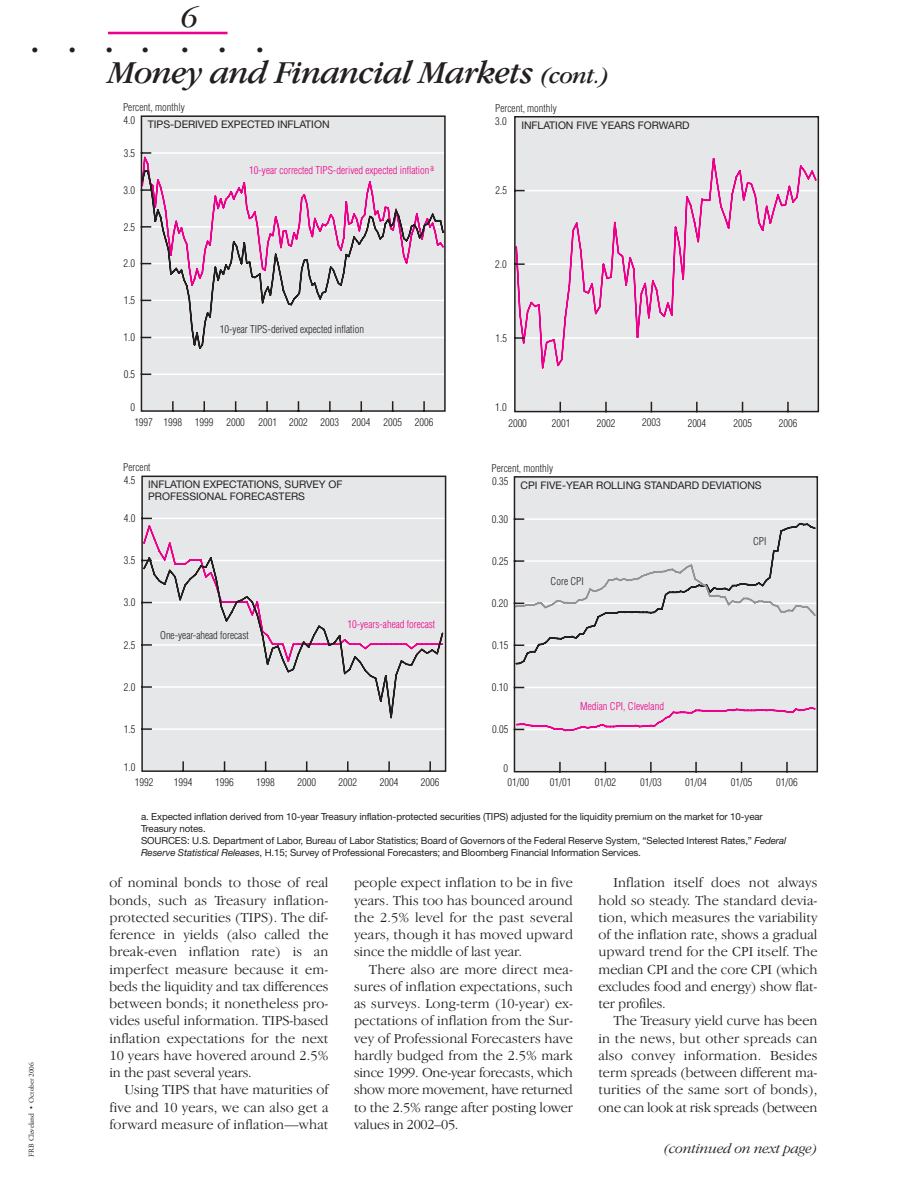
<style>
.page{position:relative;width:918px;height:1188px;background:#fff}
.page>*{position:absolute;margin:0;border:0;box-sizing:border-box;transform-origin:0 0}
.t1{font:italic 33px "Garamond IT Cby BT";letter-spacing:-.02em;color:#231f1f}
.t2{font:italic 30px "Garamond IT Cby BT";color:#231f1f}
.t3{font:18px "Adobe Garamond";color:#231f1f}
.t4{font:300 14.25px/17.2px "Garamond IT Cby BT";letter-spacing:-.005em;color:#231f1f;text-align:justify}
.t5{font:italic 300 14.25px "Garamond IT Cby BT";letter-spacing:-.01em;color:#231f1f}
.t6{font:300 condensed 10.5px "Helvetica";color:#231f1f}
.t7{font:10.5px/11.4px "Helvetica Neue";color:#231f1f}
.t8{font:300 condensed 10.5px "Helvetica";color:#ed008b}
.t9{font:9.75px/11.2px "Helvetica Neue";letter-spacing:-.01em;color:#231f1f}
.t10{font:7.5px "Adobe Garamond";letter-spacing:-.005em;color:#231f1f}
.s1{font-size:24px}
.s2{font-style:italic}
</style>
<div class="page">
<hr style="left:108px;top:32px;width:120px;height:2px;background:#ed008b">
<svg style="left:514px;top:116px;width:306px;height:297px"></svg>
<svg style="left:141px;top:475px;width:306px;height:297px"></svg>
<svg style="left:142px;top:556px;width:302px;height:163px"></svg>
<svg style="left:513px;top:476px;width:306px;height:297px"></svg>
<svg style="left:140px;top:115px;width:306px;height:297px"></svg>
<h2 class="t2" style="left:182px;top:6px;width:18px">6</h2>
<p class="t3" style="left:32px;top:43px;width:46px">• •</p>
<p class="t3" style="left:106px;top:43px;width:44px">• •</p>
<p class="t3" style="left:181px;top:43px;width:46px">• •</p>
<p class="t3" style="left:256px;top:43px;width:8px">•</p>
<h1 class="t1" style="left:109px;top:60px;width:503px">Money and Financial Markets <span class="s1">(cont.)</span></h1>
<p class="t10" style="left:28px;top:1156px;width:96px;rotate:-90deg">FRB Cleveland • October 2006</p>
<p class="t6" style="left:123px;top:103px;width:63px">Percent, monthly</p>
<p class="t6" style="left:495px;top:104px;width:63px">Percent, monthly</p>
<p class="t6" style="left:124px;top:116px;width:13px">4.0</p>
<p class="t7" style="left:148px;top:120px;width:183px">TIPS-DERIVED EXPECTED INFLATION</p>
<p class="t6" style="left:495px;top:117px;width:13px">3.0</p>
<p class="t7" style="left:521px;top:120px;width:170px">INFLATION FIVE YEARS FORWARD</p>
<p class="t6" style="left:124px;top:149px;width:13px">3.5</p>
<p class="t8" style="left:249px;top:167px;width:186px">10-year corrected TIPS-derived expected inflation<sup>a</sup></p>
<p class="t6" style="left:124px;top:186px;width:13px">3.0</p>
<p class="t6" style="left:496px;top:187px;width:13px">2.5</p>
<p class="t6" style="left:124px;top:223px;width:13px">2.5</p>
<p class="t6" style="left:124px;top:260px;width:13px">2.0</p>
<p class="t6" style="left:495px;top:260px;width:13px">2.0</p>
<p class="t6" style="left:124px;top:296px;width:13px">1.5</p>
<p class="t6" style="left:124px;top:333px;width:13px">1.0</p>
<p class="t6" style="left:220px;top:325px;width:146px">10-year TIPS-derived expected inflation</p>
<p class="t6" style="left:496px;top:334px;width:13px">1.5</p>
<p class="t6" style="left:124px;top:370px;width:13px">0.5</p>
<p class="t6" style="left:131px;top:403px;width:6px">0</p>
<p class="t6" style="left:495px;top:404px;width:13px">1.0</p>
<p class="t6" style="left:134px;top:418px;width:112px">1997 1998 1999 2000</p>
<p class="t6" style="left:258px;top:418px;width:176px">2001 2002 2003 2004 2005 2006</p>
<p class="t6" style="left:508px;top:419px;width:20px">2000</p>
<p class="t6" style="left:552px;top:419px;width:20px">2001</p>
<p class="t6" style="left:597px;top:419px;width:20px">2002</p>
<p class="t6" style="left:642px;top:419px;width:20px">2003</p>
<p class="t6" style="left:688px;top:419px;width:20px">2004</p>
<p class="t6" style="left:733px;top:419px;width:20px">2005</p>
<p class="t6" style="left:779px;top:419px;width:20px">2006</p>
<p class="t6" style="left:123px;top:463px;width:29px">Percent</p>
<p class="t6" style="left:124px;top:476px;width:13px">4.5</p>
<p class="t7" style="left:148px;top:480px;width:196px">INFLATION EXPECTATIONS, SURVEY OF<br>PROFESSIONAL FORECASTERS</p>
<p class="t6" style="left:492px;top:464px;width:63px">Percent, monthly</p>
<p class="t7" style="left:521px;top:480px;width:243px">CPI FIVE-YEAR ROLLING STANDARD DEVIATIONS</p>
<p class="t6" style="left:492px;top:477px;width:18px">0.35</p>
<p class="t6" style="left:124px;top:514px;width:13px">4.0</p>
<p class="t6" style="left:492px;top:515px;width:18px">0.30</p>
<p class="t6" style="left:753px;top:537px;width:15px">CPI</p>
<p class="t6" style="left:124px;top:556px;width:13px">3.5</p>
<p class="t6" style="left:492px;top:557px;width:18px">0.25</p>
<p class="t6" style="left:551px;top:577px;width:35px">Core CPI</p>
<p class="t6" style="left:124px;top:599px;width:13px">3.0</p>
<p class="t6" style="left:492px;top:599px;width:18px">0.20</p>
<p class="t6" style="left:124px;top:641px;width:13px">2.5</p>
<p class="t6" style="left:160px;top:631px;width:90px">One-year-ahead forecast</p>
<p class="t8" style="left:347px;top:620px;width:89px">10-years-ahead forecast</p>
<p class="t6" style="left:492px;top:641px;width:18px">0.15</p>
<p class="t6" style="left:124px;top:683px;width:13px">2.0</p>
<p class="t6" style="left:492px;top:683px;width:18px">0.10</p>
<p class="t8" style="left:580px;top:702px;width:85px">Median CPI, Cleveland</p>
<p class="t6" style="left:124px;top:725px;width:13px">1.5</p>
<p class="t6" style="left:492px;top:725px;width:18px">0.05</p>
<p class="t6" style="left:124px;top:763px;width:13px">1.0</p>
<p class="t6" style="left:504px;top:764px;width:6px">0</p>
<p class="t6" style="left:135px;top:778px;width:20px">1992</p>
<p class="t6" style="left:174px;top:778px;width:20px">1994</p>
<p class="t6" style="left:215px;top:778px;width:20px">1996</p>
<p class="t6" style="left:256px;top:778px;width:20px">1998</p>
<p class="t6" style="left:297px;top:778px;width:20px">2000</p>
<p class="t6" style="left:339px;top:778px;width:20px">2002</p>
<p class="t6" style="left:380px;top:778px;width:20px">2004</p>
<p class="t6" style="left:421px;top:778px;width:20px">2006</p>
<p class="t6" style="left:508px;top:778px;width:23px">01/00</p>
<p class="t6" style="left:550px;top:778px;width:23px">01/01</p>
<p class="t6" style="left:595px;top:778px;width:23px">01/02</p>
<p class="t6" style="left:640px;top:778px;width:23px">01/03</p>
<p class="t6" style="left:685px;top:778px;width:23px">01/04</p>
<p class="t6" style="left:731px;top:778px;width:23px">01/05</p>
<p class="t6" style="left:776px;top:778px;width:23px">01/06</p>
<p class="t9" style="left:141px;top:812px;width:623px">a. Expected inflation derived from 10-year Treasury inflation-protected securities (TIPS) adjusted for the liquidity premium on the market for 10-year<br>Treasury notes.</p>
<p class="t9" style="left:141px;top:836px;width:647px">SOURCES: U.S. Department of Labor, Bureau of Labor Statistics; Board of Governors of the Federal Reserve System, “Selected Interest Rates,” <span class="s2">Federal<br>Reserve Statistical Releases</span>, H.15; Survey of Professional Forecasters; and Bloomberg Financial Information Services.</p>
<p class="t4" style="left:110px;top:875px;width:221px">of nominal bonds to those of real bonds, such as Treasury inflation&shy;protected securities (TIPS). The dif&shy;ference in yields (also called the break-even inflation rate) is an imperfect measure because it em&shy;beds the liquidity and tax differences between bonds; it nonetheless pro&shy;vides useful information. TIPS-based inflation expectations for the next 10 years have hovered around 2.5% in the past several years.</p>
<p class="t4" style="left:110px;top:1082px;width:220px;text-indent:15px">Using TIPS that have maturities of five and 10 years, we can also get a forward measure of inflation—what</p>
<p class="t4" style="left:599px;top:875px;width:221px;text-indent:15px">Inflation itself does not always hold so steady. The standard devia&shy;tion, which measures the variability of the inflation rate, shows a gradual upward trend for the CPI itself. The median CPI and the core CPI (which excludes food and energy) show flat&shy;ter profiles.</p>
<p class="t4" style="left:599px;top:1013px;width:221px;text-indent:15px">The Treasury yield curve has been in the news, but other spreads can also convey information. Besides term spreads (between different ma&shy;turities of the same sort of bonds), one can look at risk spreads (between</p>
<p class="t4" style="left:354px;top:875px;width:221px">people expect inflation to be in five years. This too has bounced around the 2.5% level for the past several years, though it has moved upward since the middle of last year.</p>
<p class="t4" style="left:354px;top:962px;width:221px;text-indent:15px">There also are more direct mea&shy;sures of inflation expectations, such as surveys. Long-term (10-year) ex&shy;pectations of inflation from the Sur&shy;vey of Professional Forecasters have hardly budged from the 2.5% mark since 1999. One-year forecasts, which show more movement, have returned to the 2.5% range after posting lower values in 2002–05.</p>
<p class="t5" style="left:664px;top:1143px;width:155px">(continued on next page)</p>
</div>
